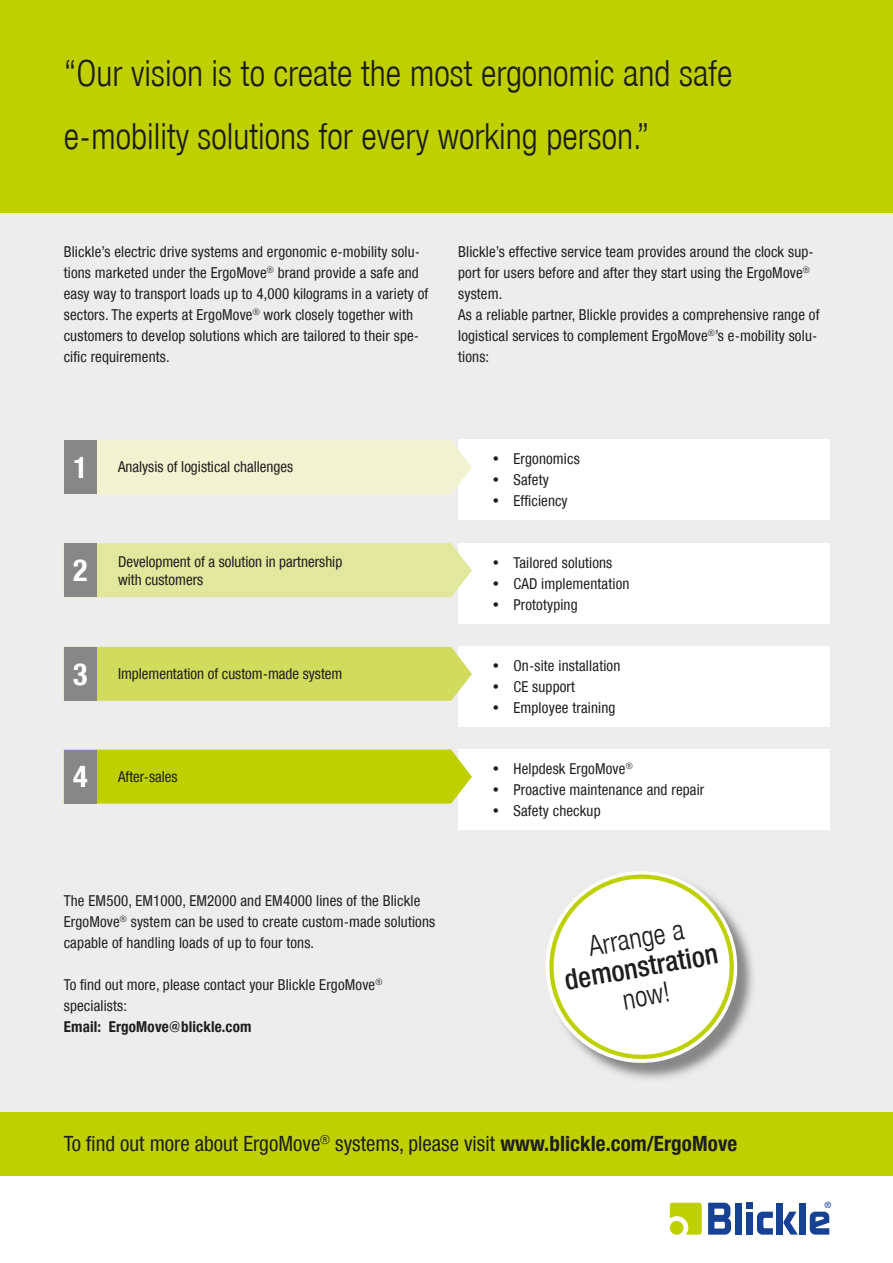
<style>
.page{position:relative;width:893px;height:1263px;background:#fff}
.page>*{position:absolute;margin:0;border:0;box-sizing:border-box;transform-origin:0 0}
.t1{font:300 36px/63.6px "Blickle Sans Global";color:#1d1d1b}
.t2{font:700 30px "Blickle Sans Global";color:#fff}
.t3{font:500 28.05px "Blickle Sans Global";color:#1d1d1b}
.t4{font:300 28.05px "Blickle Sans Global";color:#1d1d1b}
.t5{font:21px "Blickle Sans Global";color:#1d1d1b}
.t6{font:15px/21px "Blickle Sans Global";letter-spacing:.01em;color:#1d1d1b}
.t7{font:700 15px "Blickle Sans Global";letter-spacing:.01em;color:#1d1d1b}
.t8{font:500 8.7px "Helvetica Neue";color:#164194}
.s1{font-weight:700}
</style>
<div class="page">
<div style="left:0;top:201px;width:893px;height:922px;background:#ededed"></div>
<div style="left:0;top:0;width:893px;height:213px;background:#bfd000"></div>
<div style="left:735px;top:1203px;width:7px;height:31px;background:#164194"></div>
<svg style="left:783px;top:1211px;width:15px;height:23px"></svg>
<svg style="left:747px;top:1203px;width:26px;height:31px"></svg>
<div style="left:799px;top:1203px;width:7px;height:31px;background:#164194"></div>
<div style="left:776px;top:1203px;width:7px;height:31px;background:#164194"></div>
<svg style="left:810px;top:1211px;width:19px;height:23px"></svg>
<svg style="left:708px;top:1203px;width:23px;height:31px"></svg>
<svg style="left:670px;top:1203px;width:32px;height:31px"></svg>
<div style="left:670px;top:1221px;width:13px;height:14px;background:#bfd000;border-radius:50%"></div>
<div style="left:0;top:1112px;width:893px;height:63px;background:#bfd000"></div>
<img style="left:611px;top:938px;width:142px;height:141px">
<svg style="left:546px;top:871px;width:199px;height:199px"></svg>
<div style="left:458px;top:749px;width:371px;height:81px;background:#fff"></div>
<div style="left:97px;top:749px;width:375px;height:54px;background:#bfd000"></div>
<div style="left:64px;top:749px;width:33px;height:54px;background:#878787"></div>
<div style="left:458px;top:543px;width:371px;height:81px;background:#fff"></div>
<div style="left:97px;top:543px;width:375px;height:54px;background:#e1e79c"></div>
<div style="left:64px;top:543px;width:33px;height:54px;background:#878787"></div>
<div style="left:458px;top:646px;width:371px;height:81px;background:#fff"></div>
<div style="left:97px;top:647px;width:375px;height:54px;background:#d1db5d"></div>
<div style="left:64px;top:647px;width:33px;height:54px;background:#878787"></div>
<div style="left:458px;top:440px;width:371px;height:80px;background:#fff"></div>
<div style="left:97px;top:440px;width:375px;height:54px;background:#f1f3d1"></div>
<div style="left:64px;top:440px;width:33px;height:54px;background:#878787"></div>
<h1 class="t1" style="left:64px;top:42px;width:670px">“Our vision is to create the most ergonomic and safe e-mobility solutions for every working person.”</h1>
<p class="t6" style="left:64px;top:241px;width:366px">Blickle’s electric drive systems and ergonomic e-mobility solu&shy;tions marketed under the ErgoMove<sup>®</sup> brand provide a safe and easy way to transport loads up to 4,000 kilograms in a variety of sectors. The experts at ErgoMove<sup>®</sup> work closely together with customers to develop solutions which are tailored to their spe&shy;cific requirements.</p>
<p class="t6" style="left:458px;top:241px;width:363px">Blickle’s effective service team provides around the clock sup&shy;port for users before and after they start using the ErgoMove<sup>® </sup>system.<br>As a reliable partner, Blickle provides a comprehensive range of logistical services to complement ErgoMove<sup>®</sup>’s e-mobility solu&shy;tions:</p>
<h2 class="t2" style="left:73px;top:450px;width:16px">1</h2>
<p class="t6" style="left:118px;top:457px;width:177px">Analysis of logistical challenges</p>
<h2 class="t2" style="left:73px;top:553px;width:16px">2</h2>
<p class="t6" style="left:118px;top:552px;width:226px;line-height:18px">Development of a solution in partnership with customers</p>
<h2 class="t2" style="left:73px;top:657px;width:16px">3</h2>
<p class="t6" style="left:118px;top:663px;width:226px">Implementation of custom-made system</p>
<h2 class="t2" style="left:73px;top:759px;width:16px">4</h2>
<p class="t6" style="left:118px;top:766px;width:61px">After-sales</p>
<p class="t6" style="left:64px;top:890px;width:373px">The EM500, EM1000, EM2000 and EM4000 lines of the Blickle<br>ErgoMove<sup>®</sup> system can be used to create custom-made solutions capable of handling loads of up to four tons.</p>
<p class="t6" style="left:64px;top:974px;width:320px">To find out more, please contact your Blickle ErgoMove<sup>® </sup>specialists:</p>
<p class="t7" style="left:64px;top:1018px;width:189px">Email: ErgoMove@blickle.com</p>
<p class="t6" style="left:492px;top:449px;width:89px">• Ergonomics</p>
<p class="t6" style="left:492px;top:470px;width:58px">• Safety</p>
<p class="t6" style="left:492px;top:491px;width:77px">• Efficiency</p>
<p class="t6" style="left:492px;top:552px;width:122px">• Tailored solutions</p>
<p class="t6" style="left:492px;top:573px;width:139px">• CAD implementation</p>
<p class="t6" style="left:492px;top:594px;width:87px">• Prototyping</p>
<p class="t6" style="left:492px;top:655px;width:130px">• On-site installation</p>
<p class="t6" style="left:492px;top:676px;width:84px">• CE support</p>
<p class="t6" style="left:492px;top:697px;width:125px">• Employee training</p>
<p class="t6" style="left:492px;top:759px;width:142px">• Helpdesk ErgoMove<sup>®</sup></p>
<p class="t6" style="left:492px;top:780px;width:214px">• Proactive maintenance and repair</p>
<p class="t6" style="left:492px;top:801px;width:110px">• Safety checkup</p>
<h3 class="t4" style="left:586px;top:930px;width:98px;rotate:-10deg">Arrange a</h3>
<h3 class="t3" style="left:562px;top:964px;width:157px;rotate:-10deg">demonstration</h3>
<h3 class="t4" style="left:620px;top:984px;width:49px;rotate:-10deg">now!</h3>
<h3 class="t5" style="left:64px;top:1131px;width:675px">To find out more about ErgoMove<sup>®</sup> systems, please visit <span class="s1">www.blickle.com/ErgoMove</span></h3>
<p class="t8" style="left:824px;top:1199px;width:8px">®</p>
</div>
